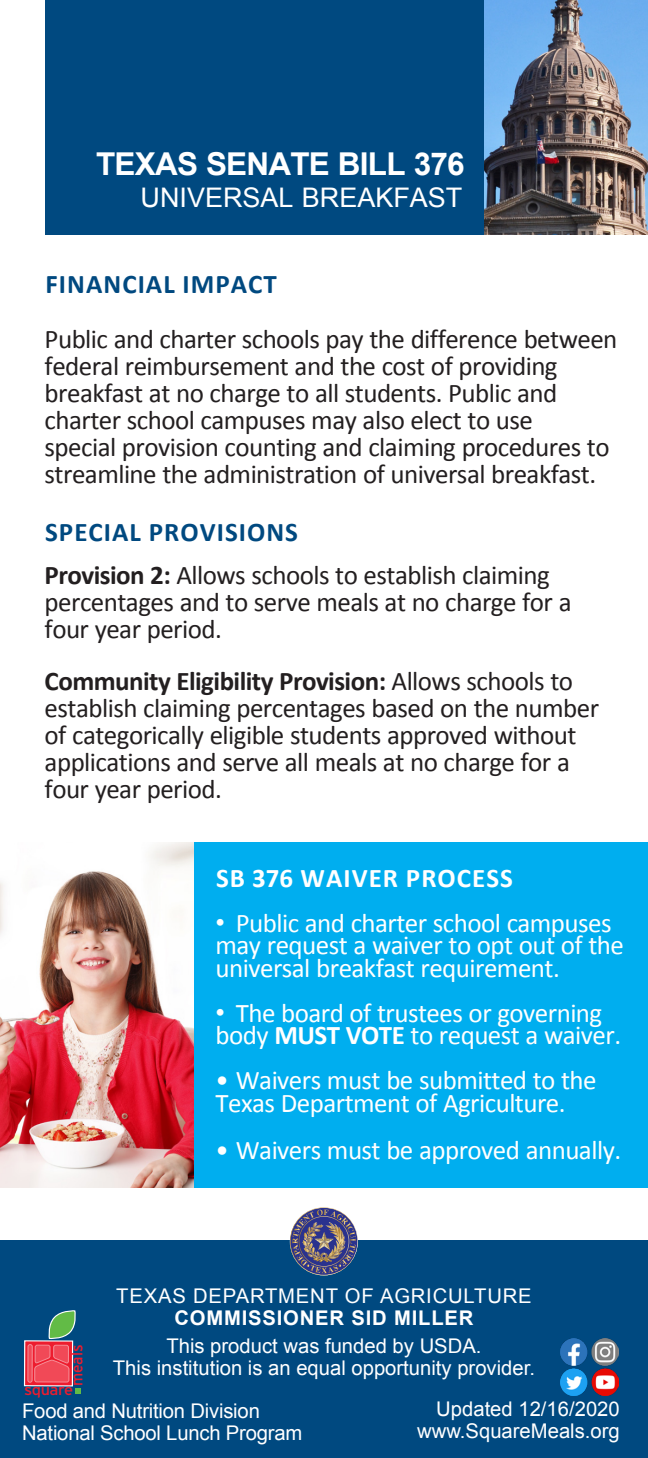
<style>
.page{position:relative;width:648px;height:1458px;background:#fff}
.page>*{position:absolute;margin:0;border:0;box-sizing:border-box;transform-origin:0 0}
.t1{font:700 31.5px "Arial";letter-spacing:-.025em;color:#fff}
.t2{font:27px/27px "Calibri";letter-spacing:-.02em;color:#231f20}
.t3{font:27px/22.5px "Calibri";letter-spacing:-.02em;color:#fff}
.t4{font:700 27px "Calibri";letter-spacing:.04em;color:#004980}
.t5{font:27px "Arial";color:#fff}
.t6{font:700 27px "Calibri";letter-spacing:.04em;color:#fff}
.t7{font:20.25px/22.5px "Arial";color:#fff}
.t8{font:20.25px "Arial";letter-spacing:.04em;color:#fff}
.t9{font:700 20.25px "Arial";letter-spacing:.04em;color:#fff}
.t10{font:16.43px "Interstate";color:#ed1c2e;scale:.94 1}
.t11{font:15.3px "Interstate";letter-spacing:-.025em;color:#ed1c2e;scale:1.07 1}
.s1{font-weight:700}
.s2{font-family:"Arial"}
</style>
<div class="page">
<img style="left:0;top:842px;width:194px;height:345px">
<div style="left:194px;top:842px;width:454px;height:345px;background:#00aeef"></div>
<div style="left:0;top:1241px;width:648px;height:217px;background:#004980"></div>
<div style="left:45px;top:0;width:439px;height:234px;background:#004980"></div>
<img style="left:484px;top:0;width:164px;height:234px">
<div style="left:25px;top:1341px;width:48px;height:45px;background:#ed1c2e"></div>
<div style="left:24px;top:1340px;width:49px;height:46px;border:1px solid #fff"></div>
<hr style="left:28px;top:1345px;width:4px;height:37px;background:#f14957;border-radius:2px">
<div style="left:27px;top:1344px;width:6px;height:39px;border:1px solid #f68d96;border-radius:2px"></div>
<svg style="left:34px;top:1310px;width:47px;height:84px"></svg>
<svg style="left:290px;top:1207px;width:68px;height:68px"></svg>
<img style="left:561px;top:1339px;width:58px;height:56px">
<p class="t1" style="left:96px;top:141px;width:370px">TEXAS SENATE BILL 376</p>
<p class="t5" style="left:141px;top:180px;width:323px">UNIVERSAL BREAKFAST</p>
<p class="t4" style="left:46px;top:267px;width:233px">FINANCIAL IMPACT</p>
<p class="t2" style="left:45px;top:325px;width:574px">Public and charter schools pay the difference between federal reimbursement and the cost of providing breakfast at no charge to all students. Public and charter school campuses may also elect to use<br>special provision counting and claiming procedures to streamline the administration of universal breakfast.</p>
<p class="t4" style="left:45px;top:515px;width:254px">SPECIAL PROVISIONS</p>
<p class="t2" style="left:45px;top:561px;width:528px"><span class="s1">Provision 2:</span> Allows schools to establish claiming percentages and to serve meals at no charge for a four year period.</p>
<p class="t2" style="left:45px;top:667px;width:556px"><span class="s1">Community Eligibility Provision:</span> Allows schools to establish claiming percentages based on the number of categorically eligible students approved without applications and serve all meals at no charge for a four year period.</p>
<p class="t6" style="left:216px;top:861px;width:299px">SB 376 WAIVER PROCESS</p>
<p class="t3" style="left:216px;top:912px;width:410px"><span class="s2">•</span> Public and charter school campuses may request a waiver to opt out of the universal breakfast requirement.</p>
<p class="t3" style="left:216px;top:1002px;width:407px"><span class="s2">•</span> The board of trustees or governing body <span class="s1">MUST VOTE</span> to request a waiver.</p>
<p class="t3" style="left:216px;top:1069px;width:383px">• Waivers must be submitted to the<br>Texas Department of Agriculture.</p>
<p class="t3" style="left:216px;top:1139px;width:407px">• Waivers must be approved annually.</p>
<p class="t8" style="left:116px;top:1282px;width:417px">TEXAS DEPARTMENT OF AGRICULTURE</p>
<p class="t9" style="left:174px;top:1304px;width:301px">COMMISSIONER SID MILLER</p>
<p class="t7" style="left:113px;top:1334px;width:424px;text-align:center">This product was funded by USDA.<br>This institution is an equal opportunity provider.</p>
<p class="t7" style="left:436px;top:1398px;width:185px">Updated 12/16/2020</p>
<p class="t7" style="left:417px;top:1420px;width:204px">www.SquareMeals.org</p>
<p class="t10" style="left:68px;top:1386px;width:46px;rotate:-90deg">meals</p>
<p class="t11" style="left:24px;top:1381px;width:47px">square</p>
<p class="t7" style="left:22px;top:1400px;width:282px">Food and Nutrition Division<br>National School Lunch Program</p>
</div>
